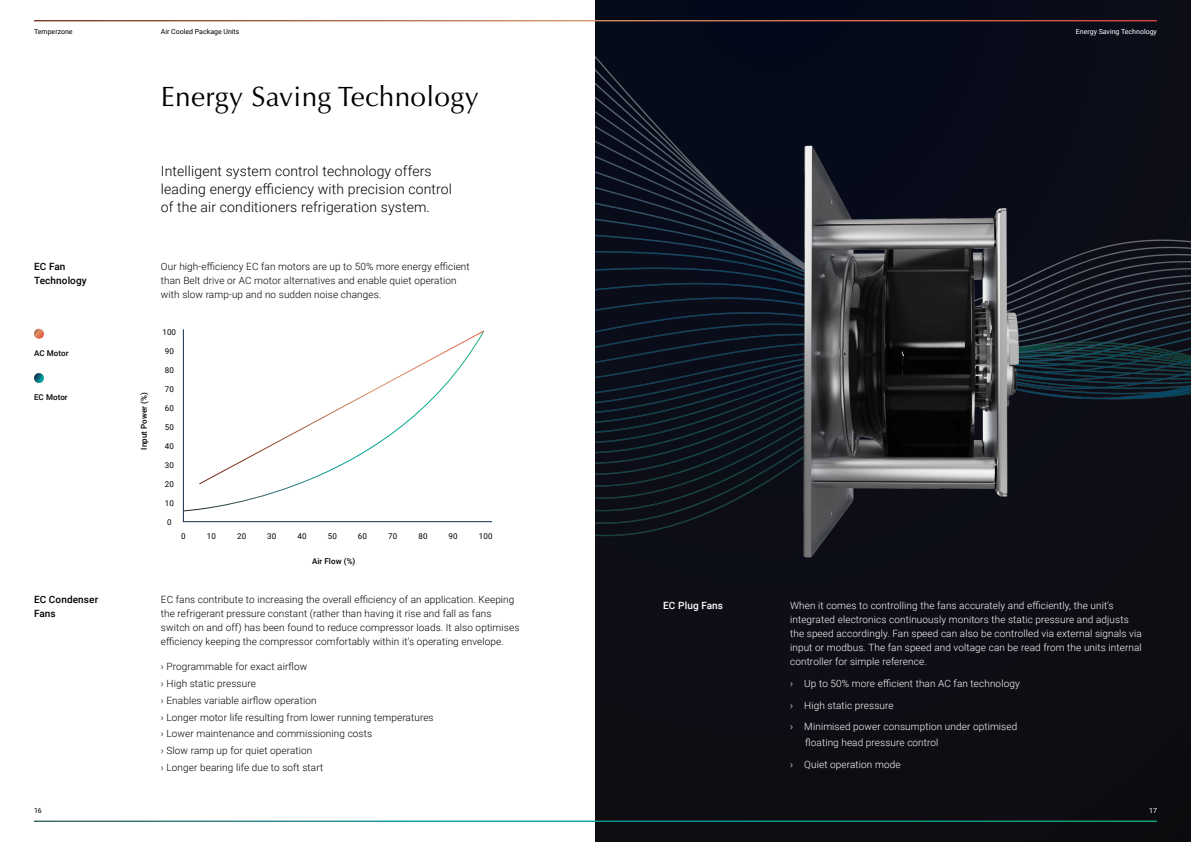
<style>
.page{position:relative;width:1191px;height:842px;background:#fff}
.page>*{position:absolute;margin:0;border:0;box-sizing:border-box;transform-origin:0 0}
.t1{font:28px "Optima LT Pro";letter-spacing:.01em;color:#000}
.t2{font:300 14px/18px "Roboto";letter-spacing:.01em;color:#000}
.t3{font:300 10px/16.8px "Roboto";letter-spacing:.01em;color:#000}
.t4{font:300 10px/14px "Roboto";letter-spacing:.01em;color:#fff}
.t5{font:500 10px/14px "Roboto";letter-spacing:.01em;color:#000}
.t6{font:500 10px "Roboto";letter-spacing:.01em;color:#fff}
.t7{font:8px "Roboto";letter-spacing:.01em;color:#000}
.t8{font:500 8px "Roboto";letter-spacing:.01em;color:#000}
.t9{font:7px "Roboto";color:#000}
.t10{font:7px "Roboto";color:#fff}
</style>
<div class="page">
<div style="left:595px;top:0;width:596px;height:842px;background:#060b19"></div>
<svg style="left:183px;top:329px;width:309px;height:193px"></svg>
<svg style="left:183px;top:330px;width:301px;height:181px"></svg>
<svg style="left:199px;top:330px;width:285px;height:155px"></svg>
<svg style="left:34px;top:373px;width:10px;height:10px"></svg>
<svg style="left:34px;top:329px;width:10px;height:10px"></svg>
<img style="left:595px;top:56px;width:596px;height:786px">
<hr style="left:34px;top:20px;width:1123px;height:1px;background:#fff">
<hr style="left:34px;top:821px;width:1123px;height:1px;background:#fff">
<p class="t9" style="left:34px;top:27px;width:40px">Temperzone</p>
<p class="t9" style="left:161px;top:27px;width:80px">Air Cooled Package Units</p>
<h1 class="t1" style="left:161px;top:79px;width:319px">Energy Saving Technology</h1>
<h2 class="t2" style="left:161px;top:161px;width:293px">Intelligent system control technology offers leading energy efficiency with precision control of the air conditioners refrigeration system.</h2>
<p class="t5" style="left:34px;top:259px;width:54px">EC Fan<br>Technology</p>
<p class="t3" style="left:161px;top:259px;width:310px;line-height:14px">Our high-efficiency EC fan motors are up to 50% more energy efficient than Belt drive or AC motor alternatives and enable quiet operation with slow ramp-up and no sudden noise changes.</p>
<p class="t7" style="left:162px;top:326px;width:15px">100</p>
<p class="t8" style="left:34px;top:348px;width:36px">AC Motor</p>
<p class="t7" style="left:165px;top:345px;width:11px">90</p>
<p class="t7" style="left:165px;top:364px;width:11px">80</p>
<p class="t8" style="left:34px;top:392px;width:35px">EC Motor</p>
<p class="t8" style="left:138px;top:450px;width:59px;rotate:-90deg">Input Power (%)</p>
<p class="t7" style="left:165px;top:383px;width:11px">70</p>
<p class="t7" style="left:165px;top:402px;width:11px">60</p>
<p class="t7" style="left:165px;top:421px;width:11px">50</p>
<p class="t7" style="left:165px;top:440px;width:11px">40</p>
<p class="t7" style="left:165px;top:459px;width:11px">30</p>
<p class="t7" style="left:165px;top:478px;width:11px">20</p>
<p class="t7" style="left:165px;top:497px;width:11px">10</p>
<p class="t7" style="left:167px;top:516px;width:6px">0</p>
<p class="t7" style="left:181px;top:531px;width:6px">0</p>
<p class="t7" style="left:207px;top:531px;width:11px">10</p>
<p class="t7" style="left:237px;top:531px;width:11px">20</p>
<p class="t7" style="left:267px;top:531px;width:11px">30</p>
<p class="t7" style="left:297px;top:531px;width:11px">40</p>
<p class="t7" style="left:328px;top:531px;width:11px">50</p>
<p class="t7" style="left:358px;top:531px;width:11px">60</p>
<p class="t7" style="left:388px;top:531px;width:11px">70</p>
<p class="t7" style="left:418px;top:531px;width:11px">80</p>
<p class="t7" style="left:448px;top:531px;width:11px">90</p>
<p class="t7" style="left:479px;top:531px;width:15px">100</p>
<p class="t8" style="left:312px;top:555px;width:45px">Air Flow (%)</p>
<p class="t5" style="left:34px;top:592px;width:66px">EC Condenser<br>Fans</p>
<p class="t3" style="left:161px;top:592px;width:360px;line-height:14px">EC fans contribute to increasing the overall efficiency of an application. Keeping the refrigerant pressure constant (rather than having it rise and fall as fans switch on and off) has been found to reduce compressor loads. It also optimises efficiency keeping the compressor comfortably within it’s operating envelope.</p>
<p class="t3" style="left:161px;top:658px;width:274px">› Programmable for exact airflow<br>› High static pressure<br>› Enables variable airflow operation<br>› Longer motor life resulting from lower running temperatures › Lower maintenance and commissioning costs<br>› Slow ramp up for quiet operation<br>› Longer bearing life due to soft start</p>
<p class="t10" style="left:1075px;top:27px;width:83px">Energy Saving Technology</p>
<p class="t6" style="left:663px;top:599px;width:61px">EC Plug Fans</p>
<p class="t4" style="left:790px;top:598px;width:353px">When it comes to controlling the fans accurately and efficiently, the unit’s integrated electronics continuously monitors the static pressure and adjusts the speed accordingly. Fan speed can also be controlled via external signals via input or modbus. The fan speed and voltage can be read from the units internal controller for simple reference.</p>
<p class="t4" style="left:790px;top:672px;width:231px;line-height:21.7px">› Up to 50% more efficient than AC fan technology › High static pressure<br>› Minimised power consumption under optimised</p>
<p class="t4" style="left:790px;top:731px;width:150px;line-height:21.7px;text-indent:15px">floating head pressure control › Quiet operation mode</p>
<p class="t9" style="left:34px;top:806px;width:9px">16</p>
<p class="t10" style="left:1149px;top:806px;width:9px">17</p>
</div>
